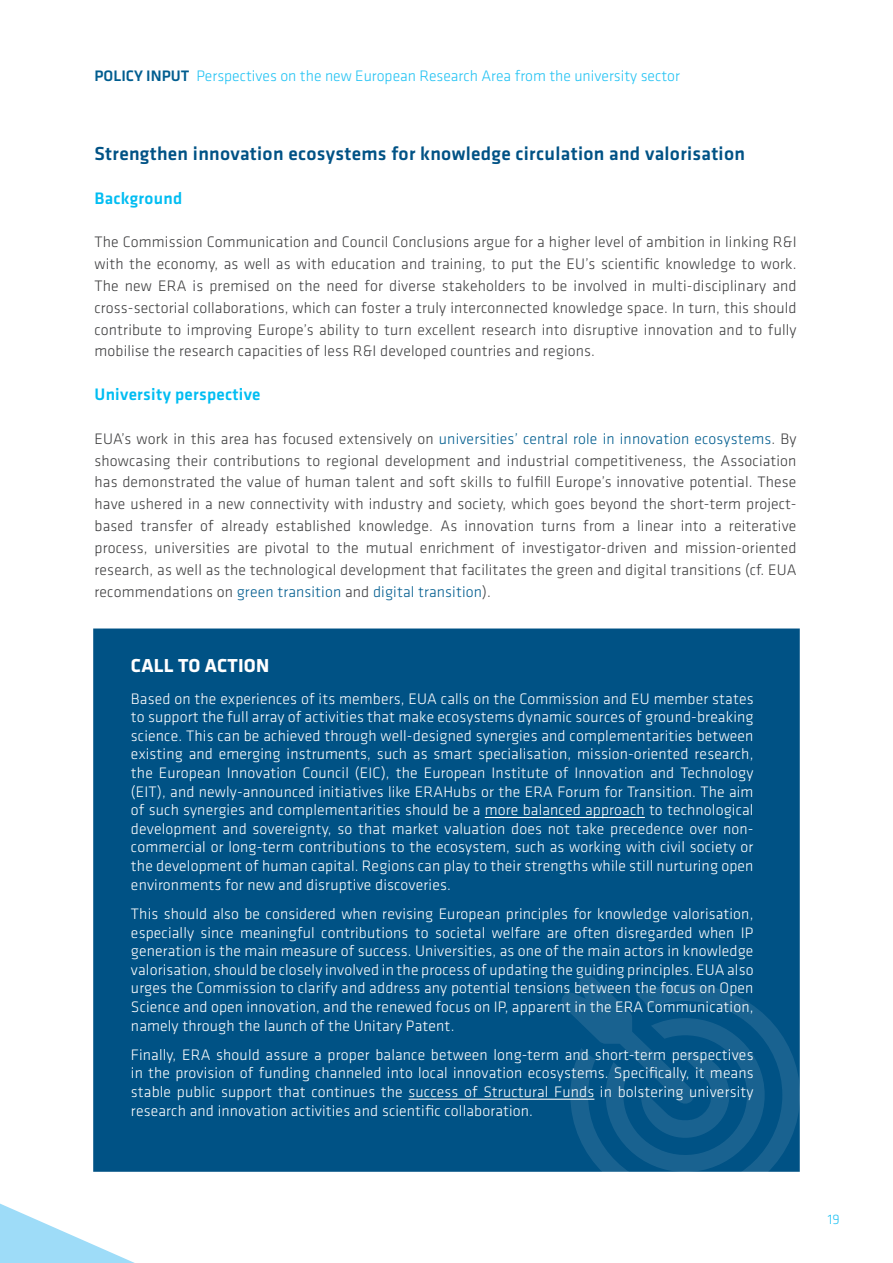
<style>
.page{position:relative;width:893px;height:1263px;background:#fff}
.page>*{position:absolute;margin:0;border:0;box-sizing:border-box;transform-origin:0 0}
.t1{font:500 19.5px "Klavika Basic";letter-spacing:.015em;color:#005285}
.Table_headline{font:700 19.5px "Klavika Basic";letter-spacing:.01em;color:#fff}
.t2{font:500 17.25px "Klavika Basic";letter-spacing:.015em;color:#01bdf2}
.Table_text{font:300 15.75px/18.6px "Klavika Basic";letter-spacing:.01em;color:#fff;text-align:justify}
.Text{font:300 15.75px/21.8px "Klavika Basic";letter-spacing:.01em;color:#3e3e3f;text-align:justify}
.t3{font:300 15.75px "Klavika Basic";color:#21c2f3}
.t4{font:300 14.25px "Klavika Basic";color:#21c2f3}
.s1{font-weight:500;color:#005d8f}
.s2{color:#005d8f}
</style>
<div class="page">
<svg style="left:0;top:1203px;width:135px;height:60px"></svg>
<div style="left:93px;top:628px;width:707px;height:544px;background:#005285;border:4px solid #005285"></div>
<svg style="left:561px;top:975px;width:39px;height:197px"></svg>
<svg style="left:570px;top:984px;width:230px;height:188px"></svg>
<hr style="left:485px;top:817px;width:160px;height:1px;background:#fff">
<hr style="left:409px;top:1099px;width:185px;height:1px;background:#fff">
<p class="t3" style="left:94px;top:66px;width:587px"><span class="s1">POLICY INPUT</span> Perspectives on the new European Research Area from the university sector</p>
<h2 class="t1" style="left:94px;top:140px;width:652px">Strengthen innovation ecosystems for knowledge circulation and valorisation</h2>
<h3 class="t2" style="left:94px;top:186px;width:89px">Background</h3>
<p class="Text" style="left:94px;top:231px;width:704px">The Commission Communication and Council Conclusions argue for a higher level of ambition in linking R&amp;I with the economy, as well as with education and training, to put the EU’s scientific knowledge to work.<br>The new ERA is premised on the need for diverse stakeholders to be involved in multi-disciplinary and cross-sectorial collaborations, which can foster a truly interconnected knowledge space. In turn, this should contribute to improving Europe’s ability to turn excellent research into disruptive innovation and to fully mobilise the research capacities of less R&amp;I developed countries and regions.</p>
<h3 class="t2" style="left:94px;top:383px;width:168px">University perspective</h3>
<p class="Text" style="left:94px;top:427px;width:704px">EUA’s work in this area has focused extensively on <span class="s2">universities’ central role in innovation ecosystems</span>. By showcasing their contributions to regional development and industrial competitiveness, the Association has demonstrated the value of human talent and soft skills to fulfill Europe’s innovative potential. These have ushered in a new connectivity with industry and society, which goes beyond the short-term project&shy;based transfer of already established knowledge. As innovation turns from a linear into a reiterative process, universities are pivotal to the mutual enrichment of investigator-driven and mission-oriented research, as well as the technological development that facilitates the green and digital transitions (cf. EUA recommendations on <span class="s2">green transition</span> and <span class="s2">digital transition</span>).</p>
<p class="Table_headline" style="left:131px;top:652px;width:140px">CALL TO ACTION</p>
<p class="Table_text" style="left:131px;top:689px;width:624px">Based on the experiences of its members, EUA calls on the Commission and EU member states to support the full array of activities that make ecosystems dynamic sources of ground-breaking science. This can be achieved through well-designed synergies and complementarities between existing and emerging instruments, such as smart specialisation, mission-oriented research, the European Innovation Council (EIC), the European Institute of Innovation and Technology (EIT), and newly-announced initiatives like ERAHubs or the ERA Forum for Transition. The aim of such synergies and complementarities should be a more balanced approach to technological development and sovereignty, so that market valuation does not take precedence over non&shy;commercial or long-term contributions to the ecosystem, such as working with civil society or the development of human capital. Regions can play to their strengths while still nurturing open environments for new and disruptive discoveries.</p>
<p class="Table_text" style="left:131px;top:904px;width:624px">This should also be considered when revising European principles for knowledge valorisation, especially since meaningful contributions to societal welfare are often disregarded when IP generation is the main measure of success. Universities, as one of the main actors in knowledge valorisation, should be closely involved in the process of updating the guiding principles. EUA also urges the Commission to clarify and address any potential tensions between the focus on Open Science and open innovation, and the renewed focus on IP, apparent in the ERA Communication, namely through the launch of the Unitary Patent.</p>
<p class="Table_text" style="left:131px;top:1045px;width:624px">Finally, ERA should assure a proper balance between long-term and short-term perspectives in the provision of funding channeled into local innovation ecosystems. Specifically, it means stable public support that continues the success of Structural Funds in bolstering university research and innovation activities and scientific collaboration.</p>
<p class="t4" style="left:828px;top:1210px;width:13px">19</p>
</div>
